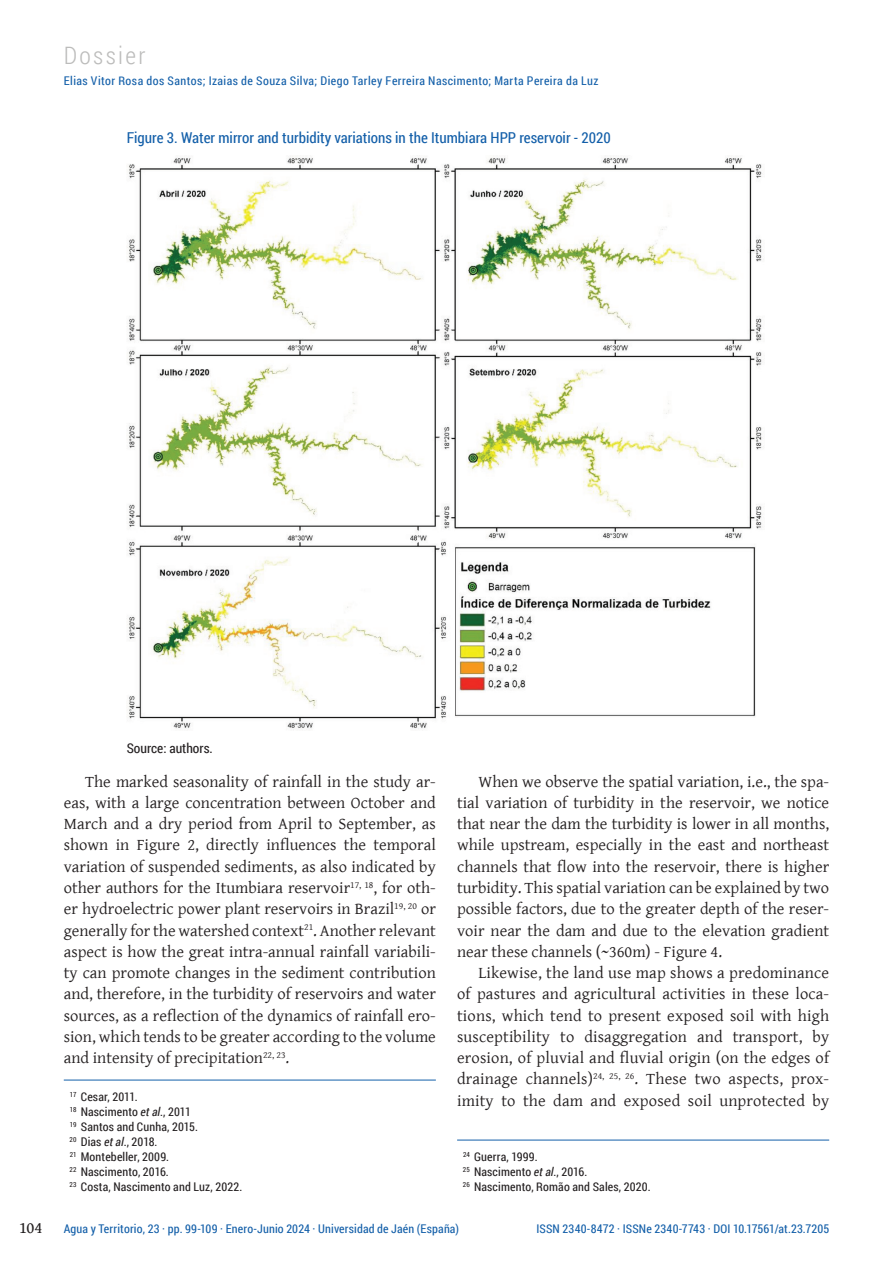
<style>
.page{position:relative;width:893px;height:1263px;background:#fff}
.page>*{position:absolute;margin:0;border:0;box-sizing:border-box;transform-origin:0 0}
.t1{font:300 24px "Roboto Condensed";letter-spacing:.1em;color:#bcbcbb}
.Article_-_P_-_Ident{font:16.5px/21.3px "Gentium Basic";color:#231f20;text-align:justify}
.t2{font:16.5px "Gentium Book Basic";color:#231f20}
.Picture_-_Caption{font:15px "Roboto Condensed";color:#135fa9}
.Picture_-_Caption_Src{font:13.5px "Roboto Condensed";color:#231f20}
.t3{font:12px "Roboto Condensed";letter-spacing:.025em;color:#135fa9}
.Footnotes{font:12px "Roboto Condensed";letter-spacing:.01em;color:#231f20}
.Footnotes_Rule{font:12px "Roboto Condensed";letter-spacing:.015em;color:#231f20}
.s1{font-style:italic}
</style>
<div class="page">
<img style="left:127px;top:156px;width:637px;height:574px">
<hr style="left:64px;top:1080px;width:372px;height:1px;background:#135fa9">
<hr style="left:457px;top:1140px;width:372px;height:1px;background:#135fa9">
<h1 class="t1" style="left:64px;top:39px;width:83px">Dossier</h1>
<p class="t3" style="left:64px;top:72px;width:536px">Elias Vitor Rosa dos Santos; Izaias de Souza Silva; Diego Tarley Ferreira Nascimento; Marta Pereira da Luz</p>
<p class="Picture_-_Caption" style="left:127px;top:128px;width:486px">Figure 3. Water mirror and turbidity variations in the Itumbiara HPP reservoir - 2020</p>
<p class="Picture_-_Caption_Src" style="left:127px;top:738px;width:88px">Source: authors.</p>
<p class="Article_-_P_-_Ident" style="left:64px;top:770px;width:374px;text-indent:21px">The marked seasonality of rainfall in the study ar&shy;eas, with a large concentration between October and March and a dry period from April to September, as shown in Figure 2, directly influences the temporal variation of suspended sediments, as also indicated by other authors for the Itumbiara reservoir<sup>17,</sup> <sup>18</sup>, for oth&shy;er hydroelectric power plant reservoirs in Brazil<sup>19,</sup> <sup>20</sup> or generally for the watershed context<sup>21</sup>. Another relevant aspect is how the great intra-annual rainfall variabili&shy;ty can promote changes in the sediment contribution and, therefore, in the turbidity of reservoirs and water sources, as a reflection of the dynamics of rainfall ero&shy;sion, which tends to be greater according to the volume and intensity of precipitation<sup>22,</sup> <sup>23</sup>.</p>
<p class="Article_-_P_-_Ident" style="left:457px;top:770px;width:374px;text-indent:21px">When we observe the spatial variation, i.e., the spa&shy;tial variation of turbidity in the reservoir, we notice that near the dam the turbidity is lower in all months, while upstream, especially in the east and northeast channels that flow into the reservoir, there is higher turbidity. This spatial variation can be explained by two possible factors, due to the greater depth of the reser&shy;voir near the dam and due to the elevation gradient near these channels (~360m) - Figure 4.</p>
<p class="Article_-_P_-_Ident" style="left:457px;top:961px;width:374px;text-indent:21px">Likewise, the land use map shows a predominance of pastures and agricultural activities in these loca&shy;tions, which tend to present exposed soil with high susceptibility to disaggregation and transport, by erosion, of pluvial and fluvial origin (on the edges of drainage channels)<sup>24,</sup> <sup>25,</sup> <sup>26</sup>. These two aspects, prox&shy;imity to the dam and exposed soil unprotected by</p>
<p class="Footnotes_Rule" style="left:70px;top:1088px;width:69px"><sup>17</sup> Cesar, 2011.</p>
<p class="Footnotes" style="left:70px;top:1103px;width:122px"><sup>18</sup> Nascimento <span class="s1">et al</span>., 2011</p>
<p class="Footnotes" style="left:70px;top:1118px;width:129px"><sup>19</sup> Santos and Cunha, 2015.</p>
<p class="Footnotes" style="left:70px;top:1133px;width:89px"><sup>20</sup> Dias <span class="s1">et al</span>., 2018.</p>
<p class="Footnotes" style="left:70px;top:1148px;width:101px"><sup>21</sup> Montebeller, 2009.</p>
<p class="Footnotes" style="left:70px;top:1163px;width:101px"><sup>22</sup> Nascimento, 2016.</p>
<p class="Footnotes" style="left:70px;top:1178px;width:174px"><sup>23</sup> Costa, Nascimento and Luz, 2022.</p>
<p class="Footnotes_Rule" style="left:463px;top:1148px;width:76px"><sup>24</sup> Guerra, 1999.</p>
<p class="Footnotes" style="left:463px;top:1163px;width:126px"><sup>25</sup> Nascimento <span class="s1">et al</span>., 2016.</p>
<p class="Footnotes" style="left:463px;top:1178px;width:189px"><sup>26</sup> Nascimento, Romão and Sales, 2020.</p>
<p class="t2" style="left:19px;top:1215px;width:25px">104</p>
<p class="t3" style="left:64px;top:1220px;width:397px">Agua y Territorio, 23 · pp. 99-109 · Enero-Junio 2024 · Universidad de Jaén (España)</p>
<p class="t3" style="left:536px;top:1220px;width:294px">ISSN 2340-8472 · ISSNe 2340-7743 · DOI 10.17561/at.23.7205</p>
</div>
